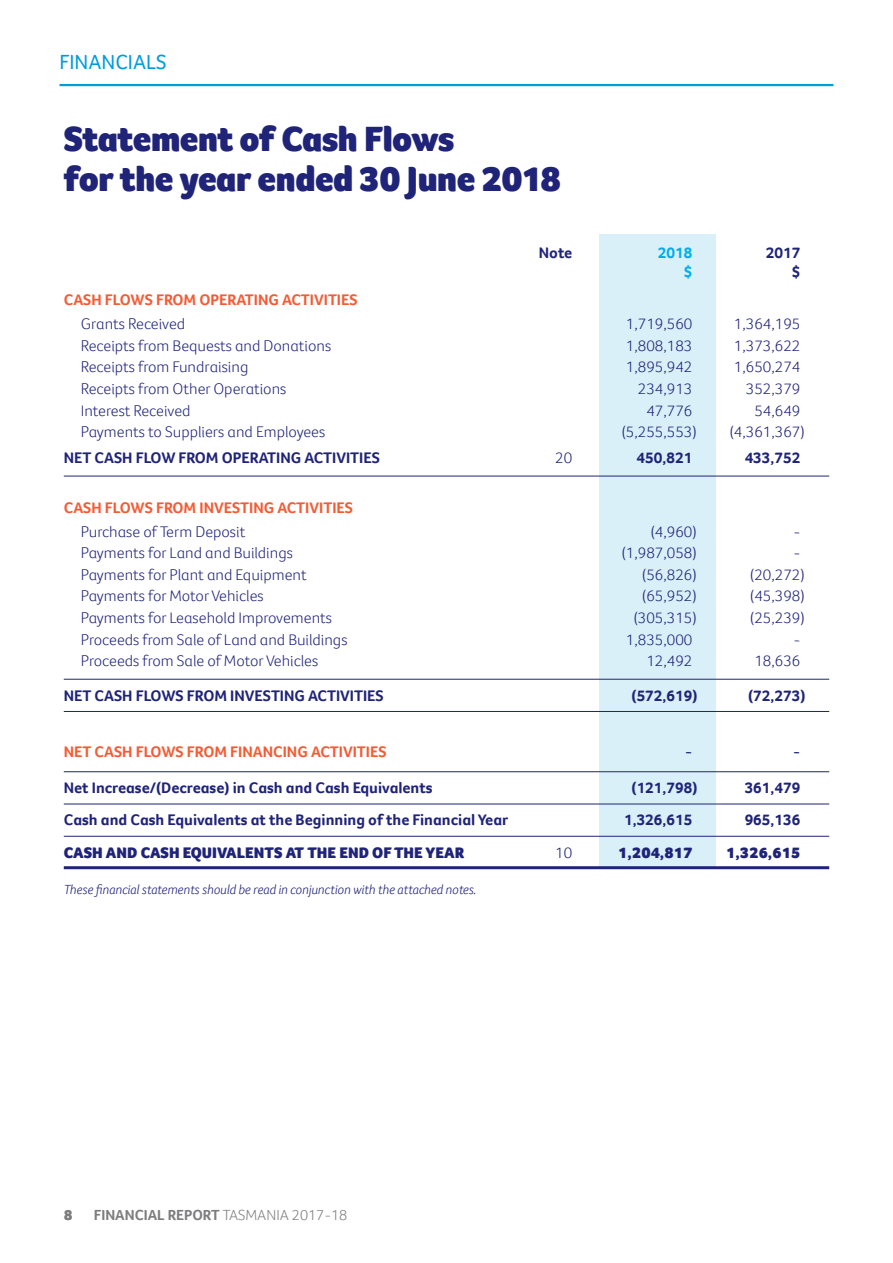
<style>
.page{position:relative;width:893px;height:1263px;background:#fff}
.page>*{position:absolute;margin:0;border:0;box-sizing:border-box;transform-origin:0 0}
.t1{font:900 36px/40.5px "Foco CC";letter-spacing:-.015em;color:#202479}
.t2{font:21px "Foco CC";color:#009cdc}
.t3{font:300 15.75px "Foco CC";color:#202479}
.t4{font:700 15.75px "Foco CC";color:#202479}
.t5{font:700 15.75px "Foco CC";color:#f55b34}
.t6{font:900 15.75px "Foco CC";color:#202479}
.t7{font:700 15.75px "Foco CC";color:#00aeef}
.t8{font:700 15px "Foco CC";color:#7d7c7e}
.t9{font:900 15px "Foco CC";color:#7d7c7e}
.t10{font:italic 300 13.5px "Foco CC";color:#202479}
.s1{font-weight:300}
</style>
<div class="page">
<div style="left:600px;top:234px;width:116px;height:634px;background:#d9f0f9"></div>
<hr style="left:60px;top:84px;width:773px;height:2px;background:#009cdc">
<hr style="left:64px;top:476px;width:765px;height:1px;background:#202479">
<hr style="left:64px;top:679px;width:765px;height:1px;background:#202479">
<hr style="left:64px;top:711px;width:765px;height:1px;background:#202479">
<hr style="left:64px;top:771px;width:765px;height:1px;background:#202479">
<hr style="left:64px;top:804px;width:765px;height:1px;background:#202479">
<hr style="left:64px;top:836px;width:765px;height:1px;background:#202479">
<hr style="left:64px;top:866px;width:765px;height:3px;background:#202479">
<h2 class="t2" style="left:60px;top:48px;width:109px">FINANCIALS</h2>
<h1 class="t1" style="left:64px;top:118px;width:499px">Statement of Cash Flows<br>for the year ended 30 June 2018</h1>
<p class="t4" style="left:539px;top:242px;width:35px">Note</p>
<p class="t7" style="left:658px;top:242px;width:36px">2018</p>
<p class="t4" style="left:766px;top:242px;width:36px">2017</p>
<p class="t7" style="left:684px;top:262px;width:10px">$</p>
<p class="t4" style="left:792px;top:262px;width:10px">$</p>
<p class="t5" style="left:64px;top:290px;width:295px">CASH FLOWS FROM OPERATING ACTIVITIES</p>
<p class="t3" style="left:81px;top:313px;width:106px">Grants Received</p>
<p class="t3" style="left:626px;top:313px;width:68px">1,719,560</p>
<p class="t3" style="left:734px;top:313px;width:68px">1,364,195</p>
<p class="t3" style="left:81px;top:335px;width:252px">Receipts from Bequests and Donations</p>
<p class="t3" style="left:626px;top:335px;width:68px">1,808,183</p>
<p class="t3" style="left:734px;top:335px;width:68px">1,373,622</p>
<p class="t3" style="left:81px;top:357px;width:169px">Receipts from Fundraising</p>
<p class="t3" style="left:626px;top:357px;width:68px">1,895,942</p>
<p class="t3" style="left:734px;top:357px;width:68px">1,650,274</p>
<p class="t3" style="left:81px;top:378px;width:207px">Receipts from Other Operations</p>
<p class="t3" style="left:638px;top:378px;width:56px">234,913</p>
<p class="t3" style="left:746px;top:378px;width:56px">352,379</p>
<p class="t3" style="left:81px;top:400px;width:111px">Interest Received</p>
<p class="t3" style="left:646px;top:400px;width:47px">47,776</p>
<p class="t3" style="left:754px;top:400px;width:47px">54,649</p>
<p class="t3" style="left:81px;top:421px;width:246px">Payments to Suppliers and Employees</p>
<p class="t3" style="left:622px;top:421px;width:76px">(5,255,553)</p>
<p class="t3" style="left:730px;top:421px;width:76px">(4,361,367)</p>
<p class="t4" style="left:64px;top:447px;width:318px">NET CASH FLOW FROM OPERATING ACTIVITIES</p>
<p class="t3" style="left:555px;top:447px;width:19px">20</p>
<p class="t4" style="left:637px;top:447px;width:57px">450,821</p>
<p class="t4" style="left:745px;top:447px;width:57px">433,752</p>
<p class="t5" style="left:64px;top:497px;width:291px">CASH FLOWS FROM INVESTING ACTIVITIES</p>
<p class="t3" style="left:81px;top:521px;width:166px">Purchase of Term Deposit</p>
<p class="t3" style="left:651px;top:521px;width:47px">(4,960)</p>
<p class="t3" style="left:793px;top:521px;width:8px">-</p>
<p class="t3" style="left:81px;top:542px;width:214px">Payments for Land and Buildings</p>
<p class="t3" style="left:622px;top:542px;width:76px">(1,987,058)</p>
<p class="t3" style="left:793px;top:542px;width:8px">-</p>
<p class="t3" style="left:81px;top:564px;width:227px">Payments for Plant and Equipment</p>
<p class="t3" style="left:642px;top:564px;width:56px">(56,826)</p>
<p class="t3" style="left:750px;top:564px;width:56px">(20,272)</p>
<p class="t3" style="left:81px;top:586px;width:184px">Payments for Motor Vehicles</p>
<p class="t3" style="left:642px;top:586px;width:56px">(65,952)</p>
<p class="t3" style="left:750px;top:586px;width:56px">(45,398)</p>
<p class="t3" style="left:81px;top:607px;width:253px">Payments for Leasehold Improvements</p>
<p class="t3" style="left:634px;top:607px;width:64px">(305,315)</p>
<p class="t3" style="left:750px;top:607px;width:56px">(25,239)</p>
<p class="t3" style="left:81px;top:629px;width:268px">Proceeds from Sale of Land and Buildings</p>
<p class="t3" style="left:626px;top:629px;width:68px">1,835,000</p>
<p class="t3" style="left:793px;top:629px;width:8px">-</p>
<p class="t3" style="left:81px;top:650px;width:239px">Proceeds from Sale of Motor Vehicles</p>
<p class="t3" style="left:646px;top:650px;width:47px">12,492</p>
<p class="t3" style="left:754px;top:650px;width:47px">18,636</p>
<p class="t4" style="left:64px;top:685px;width:321px">NET CASH FLOWS FROM INVESTING ACTIVITIES</p>
<p class="t4" style="left:632px;top:685px;width:67px">(572,619)</p>
<p class="t4" style="left:748px;top:685px;width:59px">(72,273)</p>
<p class="t5" style="left:64px;top:741px;width:324px">NET CASH FLOWS FROM FINANCING ACTIVITIES</p>
<p class="t4" style="left:685px;top:741px;width:9px">-</p>
<p class="t4" style="left:793px;top:741px;width:9px">-</p>
<p class="t4" style="left:64px;top:777px;width:370px">Net Increase/(Decrease) in Cash and Cash Equivalents</p>
<p class="t4" style="left:632px;top:777px;width:67px">(121,798)</p>
<p class="t4" style="left:745px;top:777px;width:57px">361,479</p>
<p class="t4" style="left:64px;top:810px;width:446px">Cash and Cash Equivalents at the Beginning of the Financial Year</p>
<p class="t4" style="left:624px;top:810px;width:70px">1,326,615</p>
<p class="t4" style="left:745px;top:810px;width:57px">965,136</p>
<p class="t6" style="left:64px;top:842px;width:402px">CASH AND CASH EQUIVALENTS AT THE END OF THE YEAR</p>
<p class="t3" style="left:555px;top:842px;width:19px">10</p>
<p class="t6" style="left:618px;top:842px;width:76px">1,204,817</p>
<p class="t6" style="left:726px;top:842px;width:76px">1,326,615</p>
<p class="t10" style="left:64px;top:881px;width:414px">These financial statements should be read in conjunction with the attached notes.</p>
<p class="t9" style="left:64px;top:1205px;width:10px">8</p>
<p class="t8" style="left:94px;top:1205px;width:255px">FINANCIAL REPORT <span class="s1">TASMANIA 2017-18</span></p>
</div>
